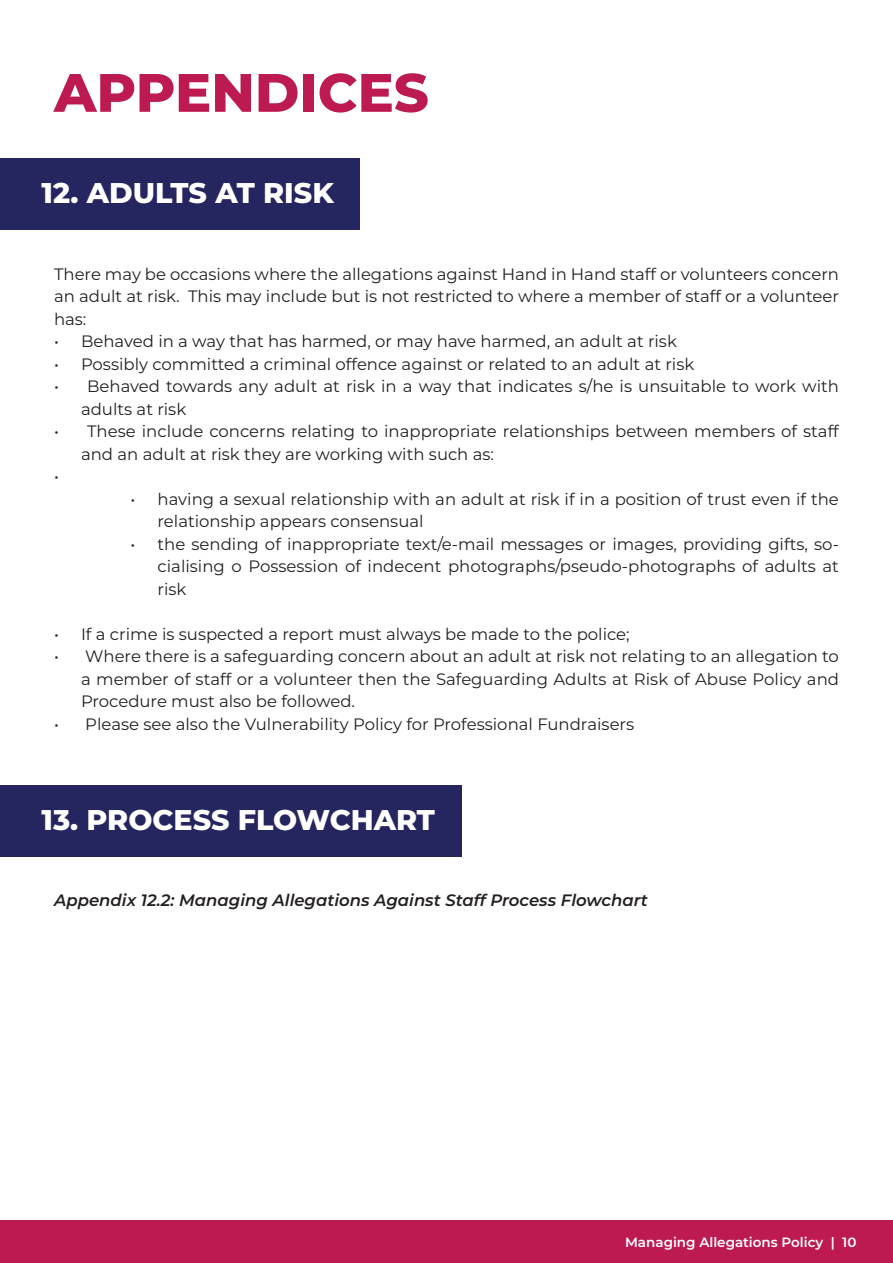
<style>
.page{position:relative;width:893px;height:1263px;background:#fff}
.page>*{position:absolute;margin:0;border:0;box-sizing:border-box;transform-origin:0 0}
.t1{font:800 54px "Montserrat";color:#bc1a50}
.t2{font:800 28.5px "Montserrat";color:#fff}
.t3{font:16.5px/22.5px "Montserrat";color:#231f20;text-align:justify}
.t4{font:italic 600 16.5px "Montserrat";color:#231f20}
.t5{font:600 13.5px "Montserrat";color:#fff}
</style>
<div class="page">
<div style="left:0;top:1220px;width:893px;height:43px;background:#bc1a50"></div>
<div style="left:0;top:786px;width:461px;height:71px;background:#252560"></div>
<div style="left:0;top:158px;width:359px;height:72px;background:#252560"></div>
<p class="t1" style="left:54px;top:53px;width:376px">APPENDICES</p>
<p class="t2" style="left:41px;top:172px;width:294px">12. ADULTS AT RISK</p>
<p class="t3" style="left:54px;top:262px;width:786px">There may be occasions where the allegations against Hand in Hand staff or volunteers concern an adult at risk. This may include but is not restricted to where a member of staff or a volunteer has:</p>
<p class="t3" style="left:54px;top:329px;width:624px">• Behaved in a way that has harmed, or may have harmed, an adult at risk</p>
<p class="t3" style="left:54px;top:352px;width:642px">• Possibly committed a criminal offence against or related to an adult at risk</p>
<p class="t3" style="left:81px;top:374px;width:759px;text-indent:-27px">• Behaved towards any adult at risk in a way that indicates s/he is unsuitable to work with adults at risk</p>
<p class="t3" style="left:81px;top:419px;width:759px;text-indent:-27px">• These include concerns relating to inappropriate relationships between members of staff and an adult at risk they are working with such as:</p>
<p class="t3" style="left:54px;top:464px;width:6px">•</p>
<p class="t3" style="left:158px;top:487px;width:683px;text-indent:-27px">• having a sexual relationship with an adult at risk if in a position of trust even if the relationship appears consensual</p>
<p class="t3" style="left:158px;top:532px;width:683px;text-indent:-27px">• the sending of inappropriate text/e-mail messages or images, providing gifts, so&shy;cialising o Possession of indecent photographs/pseudo-photographs of adults at risk</p>
<p class="t3" style="left:54px;top:622px;width:577px">• If a crime is suspected a report must always be made to the police;</p>
<p class="t3" style="left:81px;top:644px;width:760px;text-indent:-27px">• Where there is a safeguarding concern about an adult at risk not relating to an allegation to a member of staff or a volunteer then the Safeguarding Adults at Risk of Abuse Policy and Procedure must also be followed.</p>
<p class="t3" style="left:54px;top:712px;width:582px">• Please see also the Vulnerability Policy for Professional Fundraisers</p>
<p class="t2" style="left:41px;top:799px;width:395px">13. PROCESS FLOWCHART</p>
<p class="t4" style="left:54px;top:889px;width:595px">Appendix 12.2: Managing Allegations Against Staff Process Flowchart</p>
<p class="t5" style="left:625px;top:1233px;width:233px">Managing Allegations Policy | 10</p>
</div>
